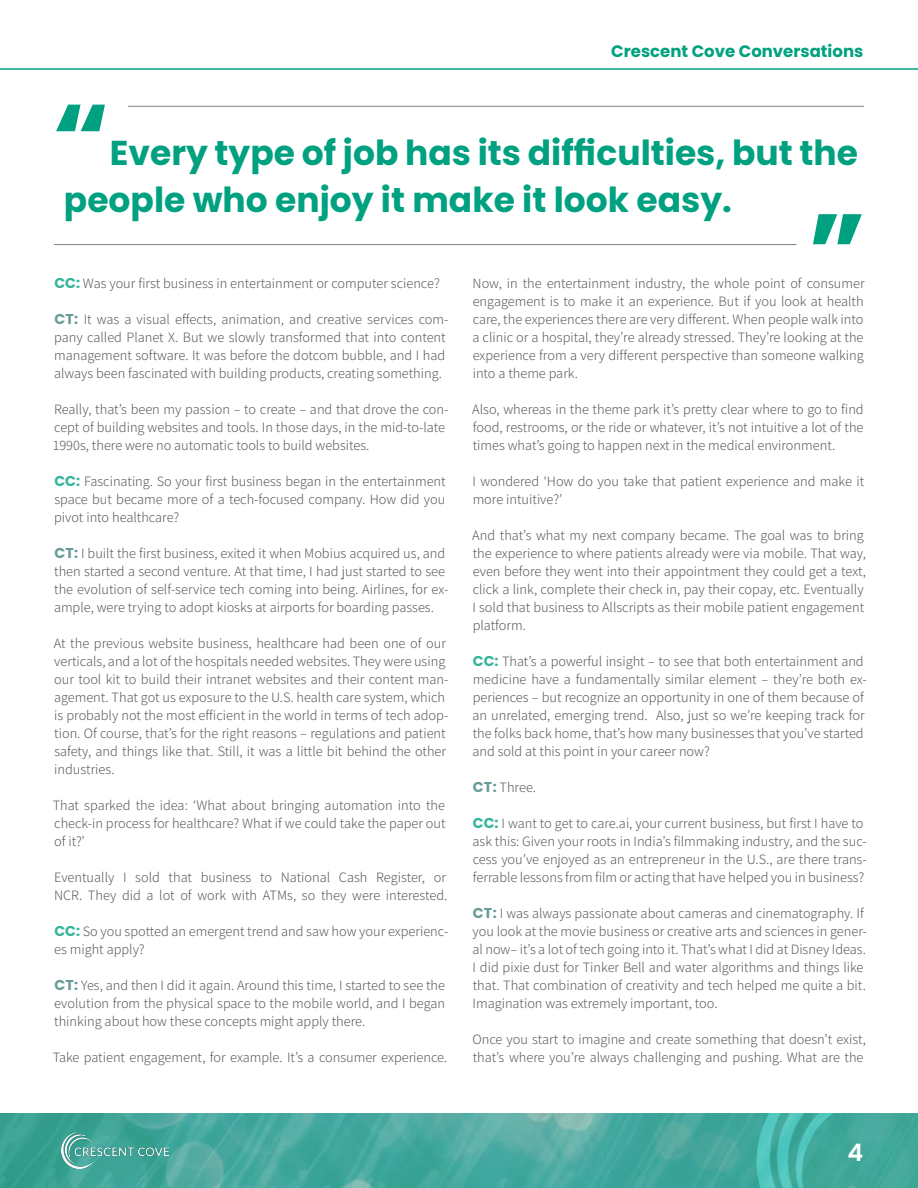
<style>
.page{position:relative;width:918px;height:1188px;background:#fff}
.page>*{position:absolute;margin:0;border:0;box-sizing:border-box;transform-origin:0 0}
.t1{font:700 34.5px/46.5px "Poppins";color:#00a180}
.t2{font:600 24px "Poppins";color:#fff}
.t3{font:700 16.5px "Poppins";color:#00a180}
.t4{font:300 14.25px/18px "Assistant";color:#58595b}
.s1{font-family:"Poppins";font-weight:700;color:#33b49a}
.s2{font-family:"Poppins";font-weight:700;color:#659b95}
</style>
<div class="page">
<hr style="left:0;top:68px;width:918px;height:2px;background:#00a180">
<img style="left:0;top:1114px;width:756px;height:74px">
<img style="left:61px;top:1132px;width:108px;height:36px">
<img style="left:756px;top:1113px;width:162px;height:75px">
<svg style="left:56px;top:105px;width:49px;height:26px"></svg>
<svg style="left:813px;top:214px;width:49px;height:30px"></svg>
<hr style="left:54px;top:244px;width:742px;height:1px;background:#808285">
<hr style="left:128px;top:106px;width:736px;height:1px;background:#808285">
<p class="t3" style="left:611px;top:41px;width:254px">Crescent Cove Conversations</p>
<h1 class="t1" style="left:64px;top:130px;width:796px;text-indent:46px">Every type of job has its difficulties, but the people who enjoy it make it look easy.</h1>
<p class="t4" style="left:54px;top:274px;width:387px"><span class="s1">CC:</span> Was your first business in entertainment or computer science?</p>
<p class="t4" style="left:54px;top:310px;width:396px"><span class="s2">CT:</span> It was a visual effects, animation, and creative services com&shy;pany called Planet X. But we slowly transformed that into content management software. It was before the dotcom bubble, and I had always been fascinated with building products, creating something.</p>
<p class="t4" style="left:53px;top:400px;width:397px">Really, that’s been my passion – to create – and that drove the con&shy;cept of building websites and tools. In those days, in the mid-to-late<br>1990s, there were no automatic tools to build websites.</p>
<p class="t4" style="left:54px;top:472px;width:393px;text-align:justify"><span class="s1">CC:</span> Fascinating. So your first business began in the entertainment space but became more of a tech-focused company. How did you pivot into healthcare?</p>
<p class="t4" style="left:54px;top:543px;width:396px"><span class="s2">CT:</span> I built the first business, exited it when Mobius acquired us, and then started a second venture. At that time, I had just started to see the evolution of self-service tech coming into being. Airlines, for ex&shy;ample, were trying to adopt kiosks at airports for boarding passes.</p>
<p class="t4" style="left:54px;top:633px;width:396px">At the previous website business, healthcare had been one of our verticals, and a lot of the hospitals needed websites. They were using our tool kit to build their intranet websites and their content man&shy;agement. That got us exposure to the U.S. health care system, which is probably not the most efficient in the world in terms of tech adop&shy;tion. Of course, that’s for the right reasons – regulations and patient safety, and things like that. Still, it was a little bit behind the other industries.</p>
<p class="t4" style="left:53px;top:795px;width:395px;text-align:justify">That sparked the idea: ‘What about bringing automation into the check-in process for healthcare? What if we could take the paper out of it?’</p>
<p class="t4" style="left:54px;top:867px;width:395px">Eventually I sold that business to National Cash Register, or<br>NCR. They did a lot of work with ATMs, so they were interested.</p>
<p class="t4" style="left:54px;top:921px;width:396px"><span class="s1">CC:</span> So you spotted an emergent trend and saw how your experienc&shy;es might apply?</p>
<p class="t4" style="left:54px;top:975px;width:392px;text-align:justify"><span class="s2">CT:</span> Yes, and then I did it again. Around this time, I started to see the evolution from the physical space to the mobile world, and I began thinking about how these concepts might apply there.</p>
<p class="t4" style="left:53px;top:1047px;width:396px">Take patient engagement, for example. It’s a consumer experience.</p>
<p class="t4" style="left:472px;top:273px;width:394px;text-align:justify">Now, in the entertainment industry, the whole point of consumer engagement is to make it an experience. But if you look at health care, the experiences there are very different. When people walk into a clinic or a hospital, they’re already stressed. They’re looking at the experience from a very different perspective than someone walking into a theme park.</p>
<p class="t4" style="left:472px;top:399px;width:393px;text-align:justify">Also, whereas in the theme park it’s pretty clear where to go to find food, restrooms, or the ride or whatever, it’s not intuitive a lot of the times what’s going to happen next in the medical environment.</p>
<p class="t4" style="left:473px;top:471px;width:393px">I wondered ‘How do you take that patient experience and make it more intuitive?’</p>
<p class="t4" style="left:472px;top:525px;width:395px">And that’s what my next company became. The goal was to bring the experience to where patients already were via mobile. That way, even before they went into their appointment they could get a text, click a link, complete their check in, pay their copay, etc. Eventually I sold that business to Allscripts as their mobile patient engagement platform.</p>
<p class="t4" style="left:472px;top:651px;width:396px"><span class="s1">CC:</span> That’s a powerful insight – to see that both entertainment and medicine have a fundamentally similar element – they’re both ex&shy;periences – but recognize an opportunity in one of them because of an unrelated, emerging trend. Also, just so we’re keeping track for the folks back home, that’s how many businesses that you’ve started and sold at this point in your career now?</p>
<p class="t4" style="left:473px;top:777px;width:65px"><span class="s2">CT:</span> Three.</p>
<p class="t4" style="left:472px;top:813px;width:396px"><span class="s1">CC:</span> I want to get to care.ai, your current business, but first I have to ask this: Given your roots in India’s filmmaking industry, and the suc&shy;cess you’ve enjoyed as an entrepreneur in the U.S., are there trans&shy;ferrable lessons from film or acting that have helped you in business?</p>
<p class="t4" style="left:472px;top:903px;width:396px"><span class="s2">CT:</span> I was always passionate about cameras and cinematography. If you look at the movie business or creative arts and sciences in gener&shy;al now– it’s a lot of tech going into it. That’s what I did at Disney Ideas.<br>I did pixie dust for Tinker Bell and water algorithms and things like that. That combination of creativity and tech helped me quite a bit.<br>Imagination was extremely important, too.</p>
<p class="t4" style="left:473px;top:1029px;width:395px">Once you start to imagine and create something that doesn’t exist, that’s where you’re always challenging and pushing. What are the</p>
<h2 class="t2" style="left:847px;top:1138px;width:17px">4</h2>
</div>
